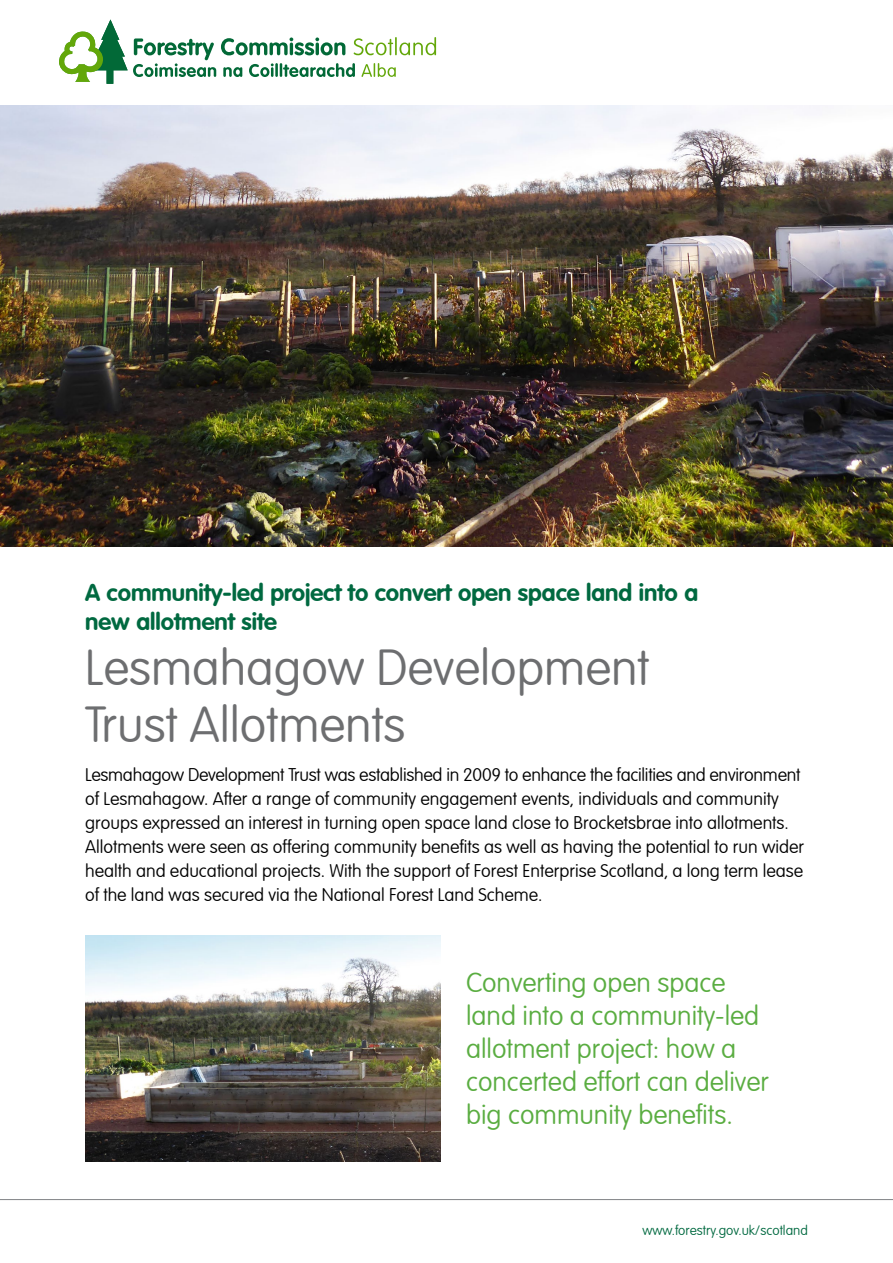
<style>
.page{position:relative;width:893px;height:1263px;background:#fff}
.page>*{position:absolute;margin:0;border:0;box-sizing:border-box;transform-origin:0 0}
.t1{font:100 49.5px/57px "VAG Rounded Std";color:#6d6e70}
.t2{font:100 27px/33px "VAG Rounded Std";color:#5aad41}
.t3{font:700 24px/28.8px "VAG Rounded";color:#006940}
.t4{font:100 18px/24px "VAG Rounded Std";color:#000}
.t5{font:100 13.5px "VAG Rounded Std";color:#006940}
</style>
<div class="page">
<img style="left:85px;top:935px;width:355px;height:226px">
<img style="left:0;top:105px;width:893px;height:441px">
<hr style="left:0;top:1199px;width:893px;height:1px;background:#808285">
<svg style="left:59px;top:19px;width:377px;height:65px"></svg>
<h3 class="t3" style="left:85px;top:578px;width:615px">A community-led project to convert open space land into a new allotment site</h3>
<h1 class="t1" style="left:85px;top:641px;width:566px">Lesmahagow Development<br>Trust Allotments</h1>
<p class="t4" style="left:85px;top:764px;width:721px">Lesmahagow Development Trust was established in 2009 to enhance the facilities and environment of Lesmahagow. After a range of community engagement events, individuals and community groups expressed an interest in turning open space land close to Brocketsbrae into allotments.<br>Allotments were seen as offering community benefits as well as having the potential to run wider health and educational projects. With the support of Forest Enterprise Scotland, a long term lease of the land was secured via the National Forest Land Scheme.</p>
<h2 class="t2" style="left:466px;top:967px;width:304px">Converting open space land into a community-led allotment project: how a concerted effort can deliver big community benefits.</h2>
<p class="t5" style="left:642px;top:1223px;width:167px">www.forestry.gov.uk/scotland</p>
</div>
